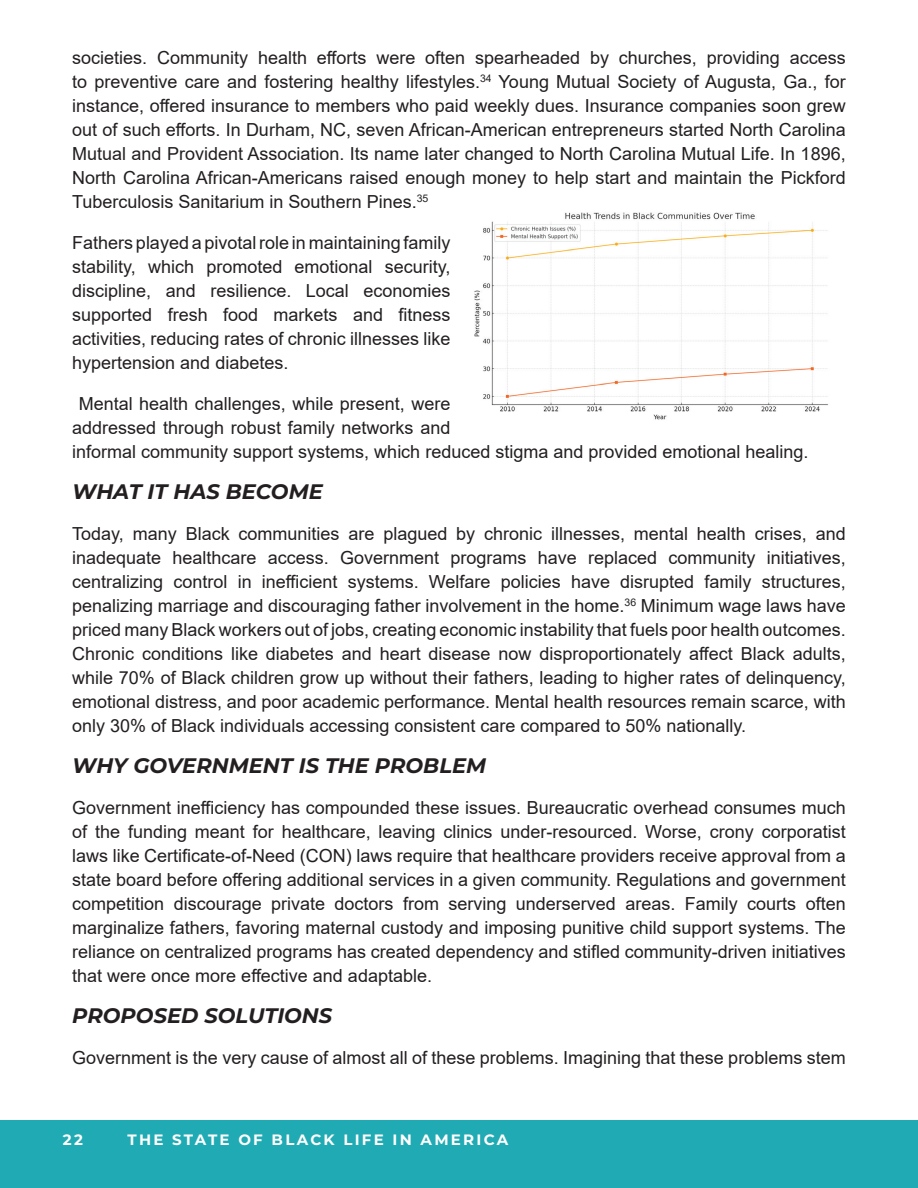
<style>
.page{position:relative;width:918px;height:1188px;background:#fff}
.page>*{position:absolute;margin:0;border:0;box-sizing:border-box;transform-origin:0 0}
.t1{font:italic 700 21px "Montserrat";color:#231f20}
.t2{font:18px/24px "Arial";color:#231f20;text-align:justify}
.t3{font:700 15px "Montserrat";letter-spacing:.15em;color:#fff}
</style>
<div class="page">
<div style="left:0;top:1120px;width:918px;height:68px;background:#20aab3"></div>
<img style="left:474px;top:212px;width:354px;height:208px">
<p class="t2" style="left:72px;top:46px;width:775px">societies. Community health efforts were often spearheaded by churches, providing access to preventive care and fostering healthy lifestyles.<sup>34</sup> Young Mutual Society of Augusta, Ga., for instance, offered insurance to members who paid weekly dues. Insurance companies soon grew out of such efforts. In Durham, NC, seven African-American entrepreneurs started North Carolina Mutual and Provident Association. Its name later changed to North Carolina Mutual Life. In 1896, North Carolina African-Americans raised enough money to help start and maintain the Pickford Tuberculosis Sanitarium in Southern Pines.<sup>35</sup></p>
<p class="t2" style="left:72px;top:231px;width:380px">Fathers played a pivotal role in maintaining family stability, which promoted emotional security, discipline, and resilience. Local economies supported fresh food markets and fitness activities, reducing rates of chronic illnesses like hypertension and diabetes.</p>
<p class="t2" style="left:72px;top:392px;width:738px;text-align:left;text-indent:7px">Mental health challenges, while present, were<br>addressed through robust family networks and<br>informal community support systems, which reduced stigma and provided emotional healing.</p>
<p class="t1" style="left:72px;top:477px;width:252px">WHAT IT HAS BECOME</p>
<p class="t2" style="left:72px;top:522px;width:775px">Today, many Black communities are plagued by chronic illnesses, mental health crises, and inadequate healthcare access. Government programs have replaced community initiatives, centralizing control in inefficient systems. Welfare policies have disrupted family structures, penalizing marriage and discouraging father involvement in the home.<sup>36</sup> Minimum wage laws have priced many Black workers out of jobs, creating economic instability that fuels poor health outcomes.<br>Chronic conditions like diabetes and heart disease now disproportionately affect Black adults, while 70% of Black children grow up without their fathers, leading to higher rates of delinquency, emotional distress, and poor academic performance. Mental health resources remain scarce, with only 30% of Black individuals accessing consistent care compared to 50% nationally.</p>
<p class="t1" style="left:72px;top:751px;width:415px">WHY GOVERNMENT IS THE PROBLEM</p>
<p class="t2" style="left:72px;top:796px;width:775px">Government inefficiency has compounded these issues. Bureaucratic overhead consumes much of the funding meant for healthcare, leaving clinics under-resourced. Worse, crony corporatist laws like Certificate-of-Need (CON) laws require that healthcare providers receive approval from a state board before offering additional services in a given community. Regulations and government competition discourage private doctors from serving underserved areas. Family courts often marginalize fathers, favoring maternal custody and imposing punitive child support systems. The reliance on centralized programs has created dependency and stifled community-driven initiatives that were once more effective and adaptable.</p>
<p class="t1" style="left:72px;top:1001px;width:262px">PROPOSED SOLUTIONS</p>
<p class="t2" style="left:72px;top:1046px;width:775px">Government is the very cause of almost all of these problems. Imagining that these problems stem</p>
<p class="t3" style="left:63px;top:1129px;width:21px">22</p>
<p class="t3" style="left:128px;top:1129px;width:382px">THE STATE OF BLACK LIFE IN AMERICA</p>
</div>
